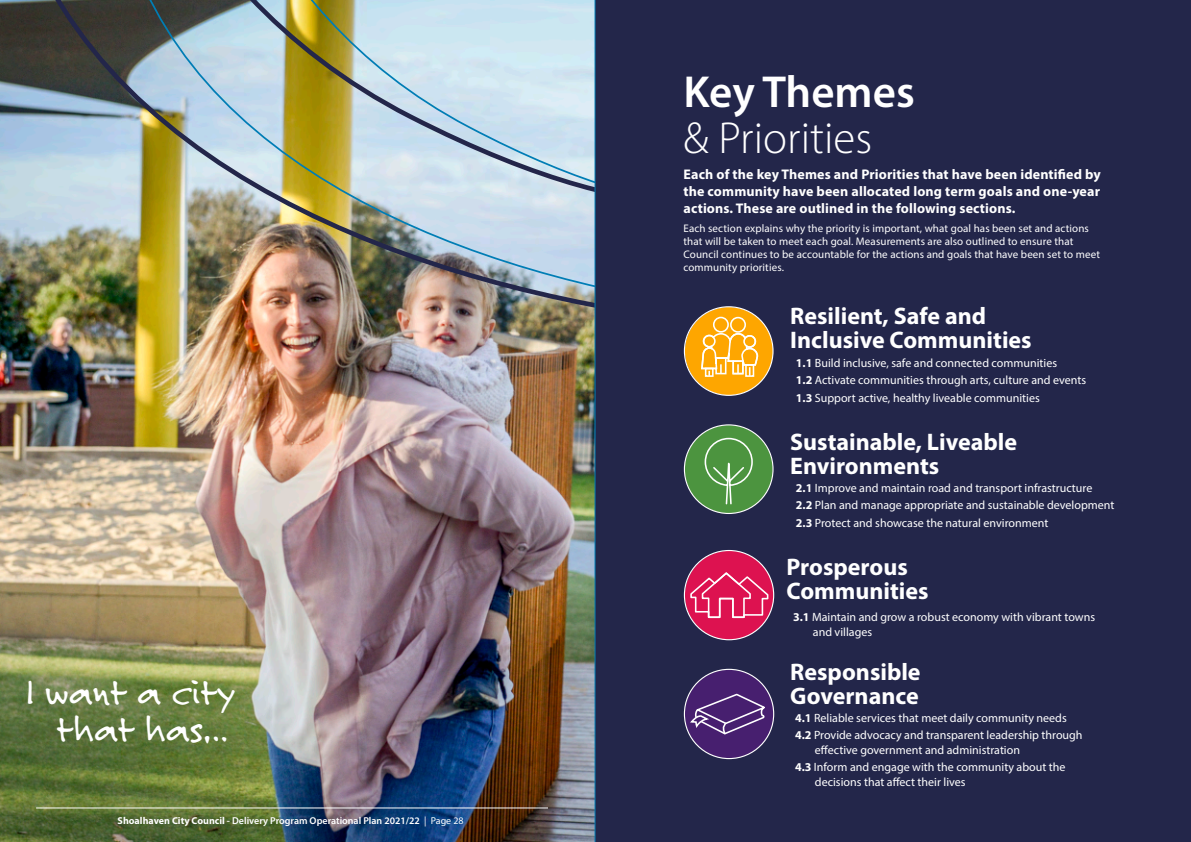
<style>
.page{position:relative;width:1191px;height:842px;background:#fff}
.page>*{position:absolute;margin:0;border:0;box-sizing:border-box;transform-origin:0 0}
.Heading_1{font:300 45px/46px "Myriad Pro";color:#fff}
.Blue_Dot_Point_numbe{font:40px/37px "Felt Tip Roman";color:#fff;text-align:right}
.Blue_Dot_Point_numbe-2{font:700 24px/24px "Myriad Pro";color:#fff}
.Body_text{font:700 14px/17px "Myriad Pro";letter-spacing:.01em;color:#fff;text-align:justify}
.t1{font:12px/14.4px "Myriad Pro";color:#fff}
.Body_text-2{font:11px/13px "Myriad Pro";letter-spacing:.01em;color:#fff}
.t2{font:600 10px "Myriad Pro";color:#fff}
.s1{font-weight:700}
.s2{font-weight:400}
.s3{font-weight:600}
</style>
<div class="page">
<img style="left:0;top:0;width:594px;height:842px">
<img style="left:14px;top:0;width:580px;height:331px">
<div style="left:594px;top:0;width:597px;height:842px;background:#23264a"></div>
<div style="left:684px;top:425px;width:89px;height:88px;background:#4c943f;border-radius:50%"></div>
<svg style="left:704px;top:437px;width:49px;height:68px"></svg>
<div style="left:685px;top:551px;width:88px;height:89px;background:#dd1250;border-radius:50%"></div>
<svg style="left:689px;top:571px;width:80px;height:48px"></svg>
<div style="left:685px;top:669px;width:88px;height:89px;background:#471f6f;border-radius:50%"></div>
<svg style="left:690px;top:692px;width:75px;height:44px"></svg>
<div style="left:685px;top:307px;width:88px;height:88px;background:#fea600;border-radius:50%"></div>
<div style="left:713px;top:317px;width:16px;height:16px;border:2px solid #fff;border-radius:50%"></div>
<div style="left:730px;top:317px;width:16px;height:16px;border:2px solid #fff;border-radius:50%"></div>
<svg style="left:700px;top:325px;width:57px;height:70px"></svg>
<div style="left:703px;top:335px;width:12px;height:13px;border:2px solid #fff;border-radius:50%"></div>
<hr style="left:36px;top:808px;width:512px;height:1px;background:#fff">
<p class="Blue_Dot_Point_numbe" style="left:26px;top:673px;width:211px">I want a city that has…</p>
<p class="t2" style="left:118px;top:814px;width:347px"><span class="s1">Shoalhaven City Council</span> - Delivery Program Operational Plan 2021/22 <span class="s2">| Page 28</span></p>
<p class="Heading_1" style="left:683px;top:69px;width:233px"><span class="s3">Key Themes </span>&amp; Priorities</p>
<p class="Body_text" style="left:683px;top:166px;width:419px">Each of the key Themes and Priorities that have been identified by the community have been allocated long term goals and one-year actions. These are outlined in the following sections.</p>
<p class="Body_text-2" style="left:683px;top:222px;width:418px">Each section explains why the priority is important, what goal has been set and actions that will be taken to meet each goal. Measurements are also outlined to ensure that Council continues to be accountable for the actions and goals that have been set to meet community priorities.</p>
<p class="Blue_Dot_Point_numbe-2" style="left:790px;top:303px;width:243px">Resilient, Safe and<br>Inclusive Communities</p>
<p class="t1" style="left:796px;top:356px;width:263px"><span class="s1">1.1</span> Build inclusive, safe and connected communities</p>
<p class="t1" style="left:796px;top:373px;width:292px"><span class="s1">1.2</span> Activate communities through arts, culture and events</p>
<p class="t1" style="left:796px;top:390px;width:245px"><span class="s1">1.3</span> Support active, healthy liveable communities</p>
<p class="Blue_Dot_Point_numbe-2" style="left:790px;top:429px;width:228px">Sustainable, Liveable<br>Environments</p>
<p class="t1" style="left:796px;top:481px;width:298px"><span class="s1">2.1</span> Improve and maintain road and transport infrastructure</p>
<p class="t1" style="left:796px;top:498px;width:320px"><span class="s1">2.2</span> Plan and manage appropriate and sustainable development</p>
<p class="t1" style="left:796px;top:515px;width:254px"><span class="s1">2.3</span> Protect and showcase the natural environment</p>
<p class="Blue_Dot_Point_numbe-2" style="left:786px;top:554px;width:144px">Prosperous<br>Communities</p>
<p class="t1" style="left:813px;top:610px;width:284px;text-indent:-20px"><span class="s1">3.1</span> Maintain and grow a robust economy with vibrant towns and villages</p>
<p class="Blue_Dot_Point_numbe-2" style="left:790px;top:659px;width:132px">Responsible<br>Governance</p>
<p class="t1" style="left:795px;top:711px;width:273px"><span class="s1">4.1</span> Reliable services that meet daily community needs</p>
<p class="t1" style="left:815px;top:728px;width:269px;text-indent:-20px"><span class="s1">4.2</span> Provide advocacy and transparent leadership through effective government and administration</p>
<p class="t1" style="left:815px;top:760px;width:252px;text-indent:-20px"><span class="s1">4.3</span> Inform and engage with the community about the decisions that affect their lives</p>
</div>
